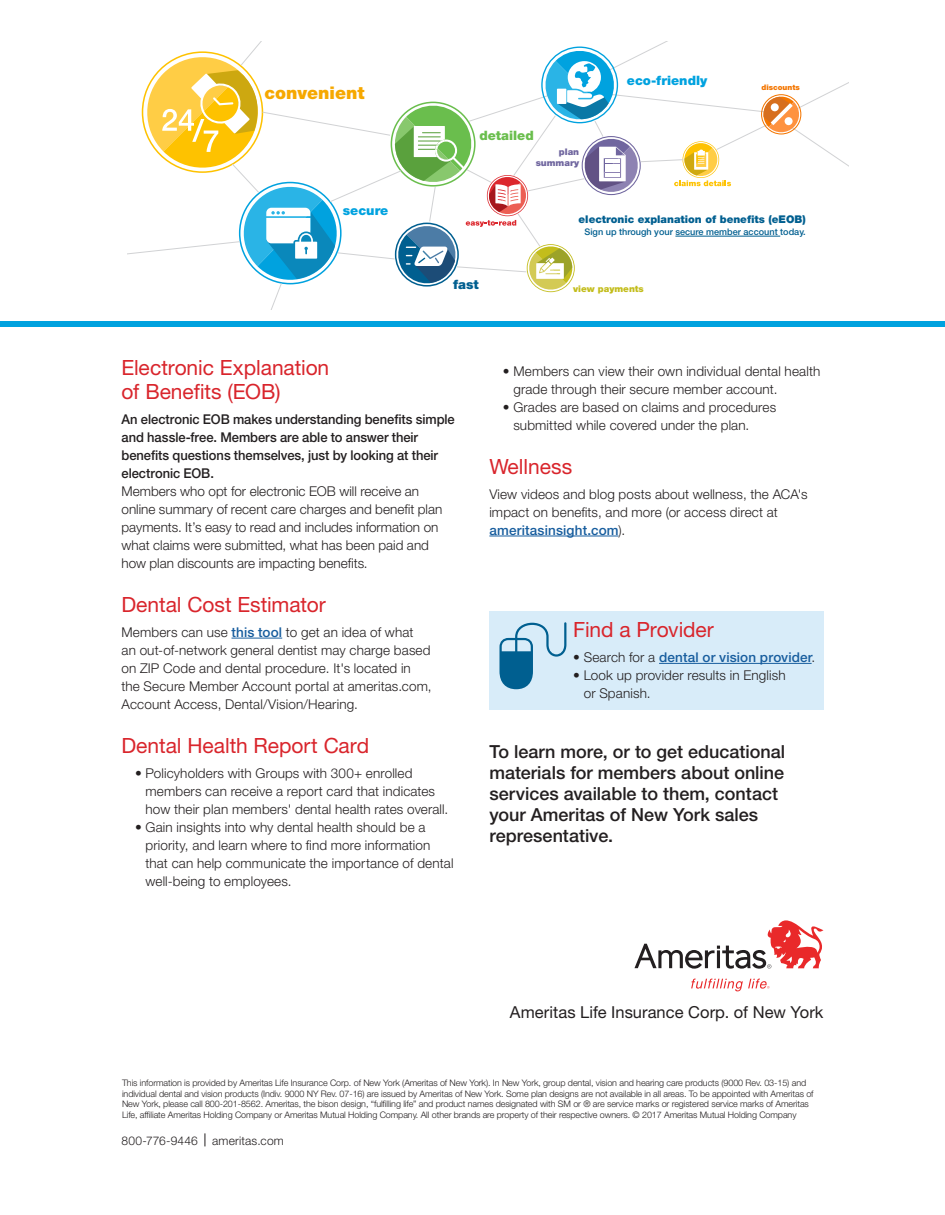
<style>
.page{position:relative;width:945px;height:1215px;background:#fff}
.page>*{position:absolute;margin:0;border:0;box-sizing:border-box;transform-origin:0 0}
.SH1{font:21px/24px "Helvetica Neue LT Std";letter-spacing:-.005em;color:#d9252c}
.SH1-2{font:500 18px/21px "Helvetica Neue LT Std";color:#231f20}
.t1{font:900 17.55px "Helvetica Neue LT Std";color:#f6a800}
.t2{font:16.5px "Helvetica Neue LT Std";letter-spacing:.005em;color:#231f20}
.tab_bullets{font:300 13.5px/18px "Helvetica Neue LT Std";letter-spacing:.01em;color:#231f20}
.First_paragraph{font:300 13.5px/18px "Helvetica Neue LT Std";letter-spacing:.01em;color:#231f20}
.P9{font:300 13.5px/18px "Helvetica Neue LT Std";color:#231f20}
.First_paragraph-2{font:500 13.5px/18px "Helvetica Neue LT Std";letter-spacing:-.005em;color:#231f20;scale:.96 1}
.t3{font:500 13.5px "Helvetica Neue LT Std";letter-spacing:.01em;color:#175d9e}
.t4{font:900 12.9px "Helvetica Neue LT Std";color:#00a2df}
.t5{font:900 12.9px "Helvetica Neue LT Std";color:#6abe4d}
.t6{font:900 12.9px "Helvetica Neue LT Std";color:#005f90}
.t7{font:300 12px "Helvetica Neue LT Std";letter-spacing:.015em;color:#231f20}
.t8{font:900 10.65px "Helvetica Neue LT Std";color:#005f90}
.t9{font:500 9.15px "Helvetica Neue LT Std";color:#005f90}
.t10{font:900 9.15px "Helvetica Neue LT Std";color:#c3bd1c}
.t11{font:900 9.15px/10.9px "Helvetica Neue LT Std";color:#70669f;text-align:right}
.t12{font:300 9px/10.5px "Helvetica Neue LT Std";letter-spacing:-.01em;color:#231f20}
.t13{font:900 7.65px "Helvetica Neue LT Std";color:#f47600}
.s1{font-weight:500;color:#175d9e}
.s2{font-weight:300;color:#231f20}
</style>
<div class="page">
<hr style="left:232px;top:638px;width:50px;height:1px;background:#175d9e">
<svg style="left:205px;top:1133px;width:1px;height:13px"></svg>
<hr style="left:489px;top:536px;width:130px;height:1px;background:#175d9e">
<div style="left:489px;top:611px;width:335px;height:98px;background:#d8ecf9"></div>
<svg style="left:500px;top:622px;width:66px;height:67px"></svg>
<hr style="left:659px;top:663px;width:153px;height:1px;background:#175d9e">
<svg style="left:128px;top:41px;width:721px;height:268px"></svg>
<div style="left:0;top:321px;width:945px;height:6px;background:#00a2df"></div>
<svg style="left:691px;top:979px;width:78px;height:12px"></svg>
<svg style="left:634px;top:920px;width:190px;height:49px"></svg>
<p class="t1" style="left:265px;top:82px;width:102px">convenient</p>
<p class="t4" style="left:343px;top:202px;width:47px">secure</p>
<p class="t5" style="left:479px;top:128px;width:56px">detailed</p>
<p class="t11" style="left:536px;top:146px;width:45px">plan summary</p>
<p class="t4" style="left:627px;top:72px;width:82px">eco-friendly</p>
<p class="t13" style="left:761px;top:83px;width:40px">discounts</p>
<p class="t6" style="left:453px;top:277px;width:27px">fast</p>
<p class="t8" style="left:579px;top:213px;width:229px">electronic explanation of benefits (eEOB)</p>
<p class="t9" style="left:585px;top:227px;width:223px">Sign up through your secure member account today.</p>
<p class="t10" style="left:573px;top:283px;width:72px">view payments</p>
<p class="SH1" style="left:122px;top:355px;width:209px">Electronic Explanation of Benefits (EOB)</p>
<p class="First_paragraph-2" style="left:122px;top:410px;width:349px">An electronic EOB makes understanding benefits simple and hassle-free. Members are able to answer their benefits questions themselves, just by looking at their electronic EOB.</p>
<p class="P9" style="left:122px;top:482px;width:322px">Members who opt for electronic EOB will receive an online summary of recent care charges and benefit plan payments. It’s easy to read and includes information on what claims were submitted, what has been paid and how plan discounts are impacting benefits.</p>
<p class="SH1" style="left:122px;top:592px;width:206px">Dental Cost Estimator</p>
<p class="First_paragraph" style="left:122px;top:623px;width:312px">Members can use <span class="s1">this tool</span> to get an idea of what<br>an out-of-network general dentist may charge based on ZIP Code and dental procedure. It's located in the Secure Member Account portal at ameritas.com, Account Access, Dental/Vision/Hearing.</p>
<p class="SH1" style="left:122px;top:733px;width:249px">Dental Health Report Card</p>
<p class="tab_bullets" style="left:146px;top:764px;width:304px;text-indent:-11px">• Policyholders with Groups with 300+ enrolled members can receive a report card that indicates how their plan members' dental health rates overall.</p>
<p class="tab_bullets" style="left:146px;top:818px;width:310px;text-indent:-11px">• Gain insights into why dental health should be a priority, and learn where to find more information that can help communicate the importance of dental well-being to employees.</p>
<p class="tab_bullets" style="left:513px;top:362px;width:308px;text-indent:-11px">• Members can view their own individual dental health grade through their secure member account.</p>
<p class="tab_bullets" style="left:513px;top:398px;width:264px;text-indent:-11px">• Grades are based on claims and procedures submitted while covered under the plan.</p>
<p class="SH1" style="left:489px;top:454px;width:84px">Wellness</p>
<p class="First_paragraph" style="left:489px;top:485px;width:320px">View videos and blog posts about wellness, the ACA's impact on benefits, and more (or access direct at <span class="s1">ameritasinsight.com</span>).</p>
<p class="SH1" style="left:573px;top:618px;width:142px">Find a Provider</p>
<p class="t3" style="left:573px;top:649px;width:244px"><span class="s2">• Search for a</span> dental or vision provider<span class="s2">.</span></p>
<p class="P9" style="left:584px;top:666px;width:203px;text-indent:-11px">• Look up provider results in English or Spanish.</p>
<p class="SH1-2" style="left:489px;top:741px;width:297px">To learn more, or to get educational materials for members about online services available to them, contact your Ameritas of New York sales representative.</p>
<p class="t2" style="left:510px;top:1003px;width:315px">Ameritas Life Insurance Corp. of New York</p>
<p class="t12" style="left:122px;top:1078px;width:693px">This information is provided by Ameritas Life Insurance Corp. of New York (Ameritas of New York). In New York, group dental, vision and hearing care products (9000 Rev. 03-15) and individual dental and vision products (Indiv. 9000 NY Rev. 07-16) are issued by Ameritas of New York. Some plan designs are not available in all areas. To be appointed with Ameritas of New York, please call 800-201-8562. Ameritas, the bison design, “fulfilling life” and product names designated with SM or ® are service marks or registered service marks of Ameritas Life, affiliate Ameritas Holding Company or Ameritas Mutual Holding Company. All other brands are property of their respective owners. © 2017 Ameritas Mutual Holding Company</p>
<p class="t7" style="left:122px;top:1134px;width:164px">800-776-9446 ameritas.com</p>
</div>
